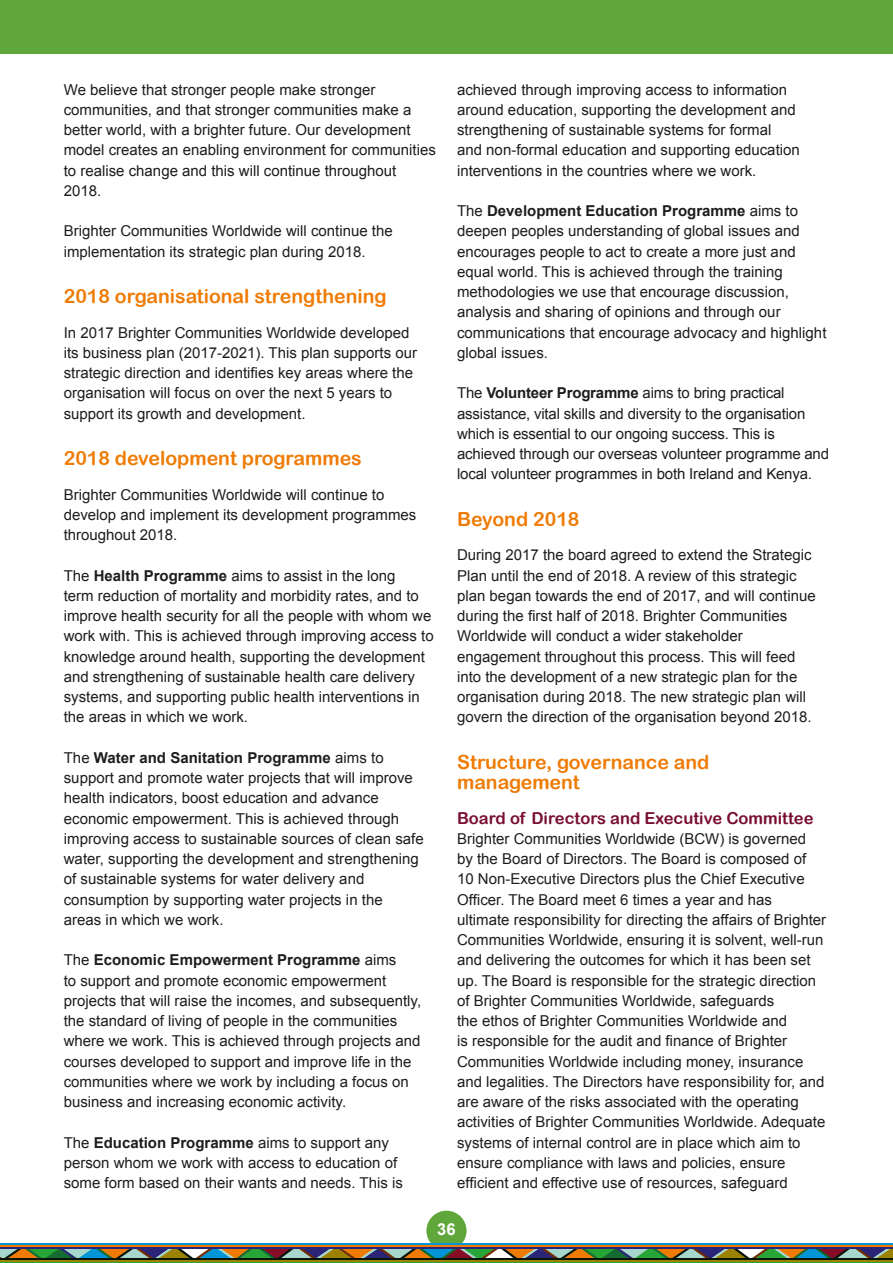
<style>
.page{position:relative;width:893px;height:1263px;background:#fff}
.page>*{position:absolute;margin:0;border:0;box-sizing:border-box;transform-origin:0 0}
.t1{font:19.5px/20.2px "Arial Rounded MT Bold";color:#ef7b05}
.t2{font:16.5px "Arial Rounded MT Bold";color:#780e33}
.t3{font:700 16.5px "Arial";color:#fff}
.t4{font:15px/20.2px "Arial";color:#1d1d1b}
.s1{font-weight:700}
</style>
<div class="page">
<div style="left:426px;top:1211px;width:41px;height:40px;background:#60a73b;border-radius:50%"></div>
<div style="left:0;top:0;width:893px;height:54px;background:#60a73b"></div>
<svg style="left:0;top:1248px;width:893px;height:10px;background:#6f7a63"></svg>
<hr style="left:0;top:1243px;width:893px;height:2px;background:#0095d6">
<hr style="left:0;top:1245px;width:893px;height:2px;background:#ef7b05">
<hr style="left:0;top:1258px;width:893px;height:2px;background:#091408">
<hr style="left:0;top:1260px;width:893px;height:2px;background:#9c8200">
<hr style="left:0;top:1247px;width:893px;height:1px;background:#2b2577">
<hr style="left:0;top:1262px;width:893px;height:1px;background:#27a536">
<p class="t4" style="left:64px;top:79px;width:374px">We believe that stronger people make stronger communities, and that stronger communities make a better world, with a brighter future. Our development model creates an enabling environment for communities to realise change and this will continue throughout 2018.</p>
<p class="t4" style="left:64px;top:221px;width:330px">Brighter Communities Worldwide will continue the implementation its strategic plan during 2018.</p>
<h1 class="t1" style="left:64px;top:286px;width:324px">2018 organisational strengthening</h1>
<p class="t4" style="left:64px;top:322px;width:355px">In 2017 Brighter Communities Worldwide developed its business plan (2017-2021). This plan supports our strategic direction and identifies key areas where the organisation will focus on over the next 5 years to support its growth and development.</p>
<h1 class="t1" style="left:64px;top:448px;width:300px">2018 development programmes</h1>
<p class="t4" style="left:64px;top:484px;width:354px">Brighter Communities Worldwide will continue to develop and implement its development programmes throughout 2018.</p>
<p class="t4" style="left:64px;top:565px;width:371px">The <span class="s1">Health Programme</span> aims to assist in the long<br>term reduction of mortality and morbidity rates, and to improve health security for all the people with whom we work with. This is achieved through improving access to knowledge around health, supporting the development and strengthening of sustainable health care delivery systems, and supporting public health interventions in the areas in which we work.</p>
<p class="t4" style="left:64px;top:748px;width:362px">The <span class="s1">Water and Sanitation Programme</span> aims to support and promote water projects that will improve health indicators, boost education and advance economic empowerment. This is achieved through improving access to sustainable sources of clean safe water, supporting the development and strengthening of sustainable systems for water delivery and consumption by supporting water projects in the areas in which we work.</p>
<p class="t4" style="left:64px;top:950px;width:359px">The <span class="s1">Economic Empowerment Programme</span> aims<br>to support and promote economic empowerment projects that will raise the incomes, and subsequently, the standard of living of people in the communities where we work. This is achieved through projects and courses developed to support and improve life in the communities where we work by including a focus on business and increasing economic activity.</p>
<p class="t4" style="left:64px;top:1132px;width:341px">The <span class="s1">Education Programme</span> aims to support any person whom we work with access to education of some form based on their wants and needs. This is</p>
<p class="t4" style="left:457px;top:79px;width:344px">achieved through improving access to information around education, supporting the development and strengthening of sustainable systems for formal and non-formal education and supporting education interventions in the countries where we work.</p>
<p class="t4" style="left:457px;top:201px;width:371px">The <span class="s1">Development Education Programme</span> aims to deepen peoples understanding of global issues and encourages people to act to create a more just and equal world. This is achieved through the training methodologies we use that encourage discussion, analysis and sharing of opinions and through our communications that encourage advocacy and highlight global issues.</p>
<p class="t4" style="left:457px;top:383px;width:373px">The <span class="s1">Volunteer Programme</span> aims to bring practical assistance, vital skills and diversity to the organisation which is essential to our ongoing success. This is achieved through our overseas volunteer programme and local volunteer programmes in both Ireland and Kenya.</p>
<h1 class="t1" style="left:457px;top:508px;width:124px">Beyond 2018</h1>
<p class="t4" style="left:457px;top:545px;width:360px">During 2017 the board agreed to extend the Strategic Plan until the end of 2018. A review of this strategic plan began towards the end of 2017, and will continue during the first half of 2018. Brighter Communities Worldwide will conduct a wider stakeholder engagement throughout this process. This will feed into the development of a new strategic plan for the organisation during 2018. The new strategic plan will govern the direction of the organisation beyond 2018.</p>
<h1 class="t1" style="left:457px;top:751px;width:254px">Structure, governance and management</h1>
<p class="t2" style="left:457px;top:808px;width:358px">Board of Directors and Executive Committee</p>
<p class="t4" style="left:457px;top:829px;width:371px">Brighter Communities Worldwide (BCW) is governed<br>by the Board of Directors. The Board is composed of 10 Non-Executive Directors plus the Chief Executive Officer. The Board meet 6 times a year and has ultimate responsibility for directing the affairs of Brighter Communities Worldwide, ensuring it is solvent, well-run and delivering the outcomes for which it has been set up. The Board is responsible for the strategic direction of Brighter Communities Worldwide, safeguards<br>the ethos of Brighter Communities Worldwide and<br>is responsible for the audit and finance of Brighter Communities Worldwide including money, insurance and legalities. The Directors have responsibility for, and are aware of the risks associated with the operating activities of Brighter Communities Worldwide. Adequate systems of internal control are in place which aim to ensure compliance with laws and policies, ensure efficient and effective use of resources, safeguard</p>
<p class="t3" style="left:437px;top:1218px;width:20px">36</p>
</div>
